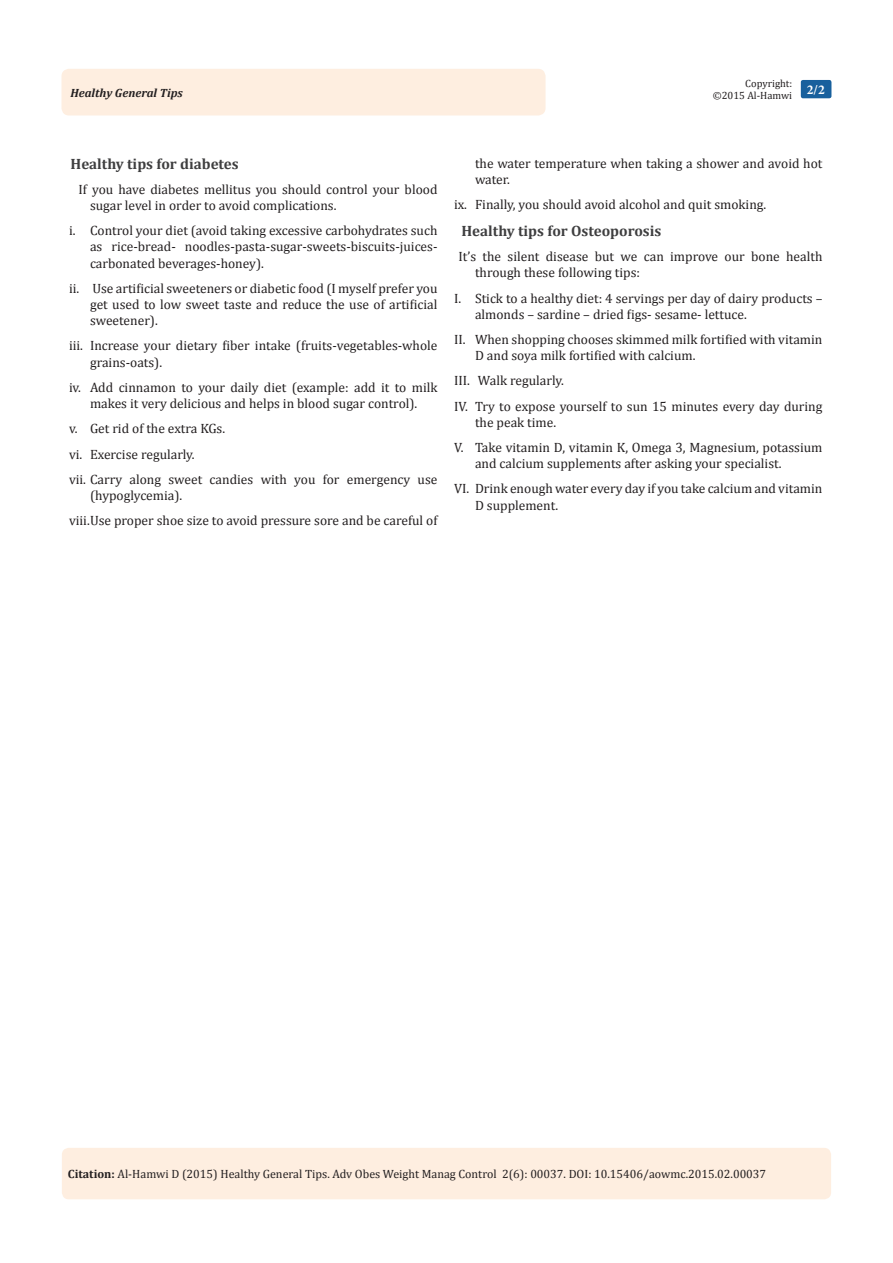
<style>
.page{position:relative;width:893px;height:1263px;background:#fff}
.page>*{position:absolute;margin:0;border:0;box-sizing:border-box;transform-origin:0 0}
.t1{font:700 15px "Cambria";color:#3e3e3f}
.t2{font:13.5px/16.2px "Cambria";color:#231f20}
.t3{font:700 13.5px "Minion Pro";color:#fff}
.t4{font:12px "Cambria";color:#231f20}
.t5{font:italic 700 12px "Cambria";color:#231f20}
.t6{font:10.5px "Cambria";color:#231f20}
.s1{font-weight:700}
</style>
<div class="page">
<div style="left:62px;top:69px;width:484px;height:47px;background:#feeee0;border-radius:8px"></div>
<div style="left:62px;top:1148px;width:769px;height:51px;background:#feeee0;border-radius:7px"></div>
<div style="left:801px;top:80px;width:30px;height:18px;background:#18609d;border-radius:2px"></div>
<p class="t5" style="left:70px;top:84px;width:114px">Healthy General Tips</p>
<p class="t6" style="left:745px;top:77px;width:48px">Copyright:</p>
<p class="t6" style="left:713px;top:89px;width:81px">©2015 Al-Hamwi</p>
<p class="t3" style="left:807px;top:80px;width:19px">2/2</p>
<p class="t1" style="left:70px;top:153px;width:170px">Healthy tips for diabetes</p>
<p class="t2" style="left:90px;top:181px;width:349px;text-indent:-11px">If you have diabetes mellitus you should control your blood sugar level in order to avoid complications.</p>
<p class="t2" style="left:90px;top:222px;width:349px;text-align:justify;text-indent:-21px">i. Control your diet (avoid taking excessive carbohydrates such as rice-bread- noodles-pasta-sugar-sweets-biscuits-juices&shy;carbonated beverages-honey).</p>
<p class="t2" style="left:90px;top:280px;width:349px;text-align:justify;text-indent:-21px">ii. Use artificial sweeteners or diabetic food (I myself prefer you get used to low sweet taste and reduce the use of artificial sweetener).</p>
<p class="t2" style="left:90px;top:338px;width:349px;text-indent:-21px">iii. Increase your dietary fiber intake (fruits-vegetables-whole grains-oats).</p>
<p class="t2" style="left:69px;top:379px;width:370px;text-align:center">iv. Add cinnamon to your daily diet (example: add it to milk makes it very delicious and helps in blood sugar control).</p>
<p class="t2" style="left:69px;top:420px;width:158px">v. Get rid of the extra KGs.</p>
<p class="t2" style="left:69px;top:446px;width:127px">vi. Exercise regularly.</p>
<p class="t2" style="left:90px;top:471px;width:349px;text-indent:-21px">vii. Carry along sweet candies with you for emergency use (hypoglycemia).</p>
<p class="t2" style="left:69px;top:512px;width:370px">viii.Use proper shoe size to avoid pressure sore and be careful of</p>
<p class="t2" style="left:475px;top:155px;width:349px">the water temperature when taking a shower and avoid hot water.</p>
<p class="t2" style="left:454px;top:196px;width:314px">ix. Finally, you should avoid alcohol and quit smoking.</p>
<p class="t1" style="left:461px;top:220px;width:201px">Healthy tips for Osteoporosis</p>
<p class="t2" style="left:475px;top:248px;width:349px;text-indent:-16px">It’s the silent disease but we can improve our bone health through these following tips:</p>
<p class="t2" style="left:475px;top:290px;width:349px;text-indent:-21px">I. Stick to a healthy diet: 4 servings per day of dairy products – almonds – sardine – dried figs- sesame- lettuce.</p>
<p class="t2" style="left:475px;top:331px;width:349px;text-indent:-21px">II. When shopping chooses skimmed milk fortified with vitamin<br>D and soya milk fortified with calcium.</p>
<p class="t2" style="left:454px;top:373px;width:111px">III. Walk regularly.</p>
<p class="t2" style="left:475px;top:398px;width:349px;text-indent:-21px">IV. Try to expose yourself to sun 15 minutes every day during the peak time.</p>
<p class="t2" style="left:475px;top:439px;width:349px;text-indent:-21px">V. Take vitamin D, vitamin K, Omega 3, Magnesium, potassium and calcium supplements after asking your specialist.</p>
<p class="t2" style="left:475px;top:481px;width:349px;text-indent:-21px">VI. Drink enough water every day if you take calcium and vitamin<br>D supplement.</p>
<p class="t4" style="left:68px;top:1167px;width:700px"><span class="s1">Citation:</span> Al-Hamwi D (2015) Healthy General Tips. Adv Obes Weight Manag Control 2(6): 00037. DOI: 10.15406/aowmc.2015.02.00037</p>
</div>
